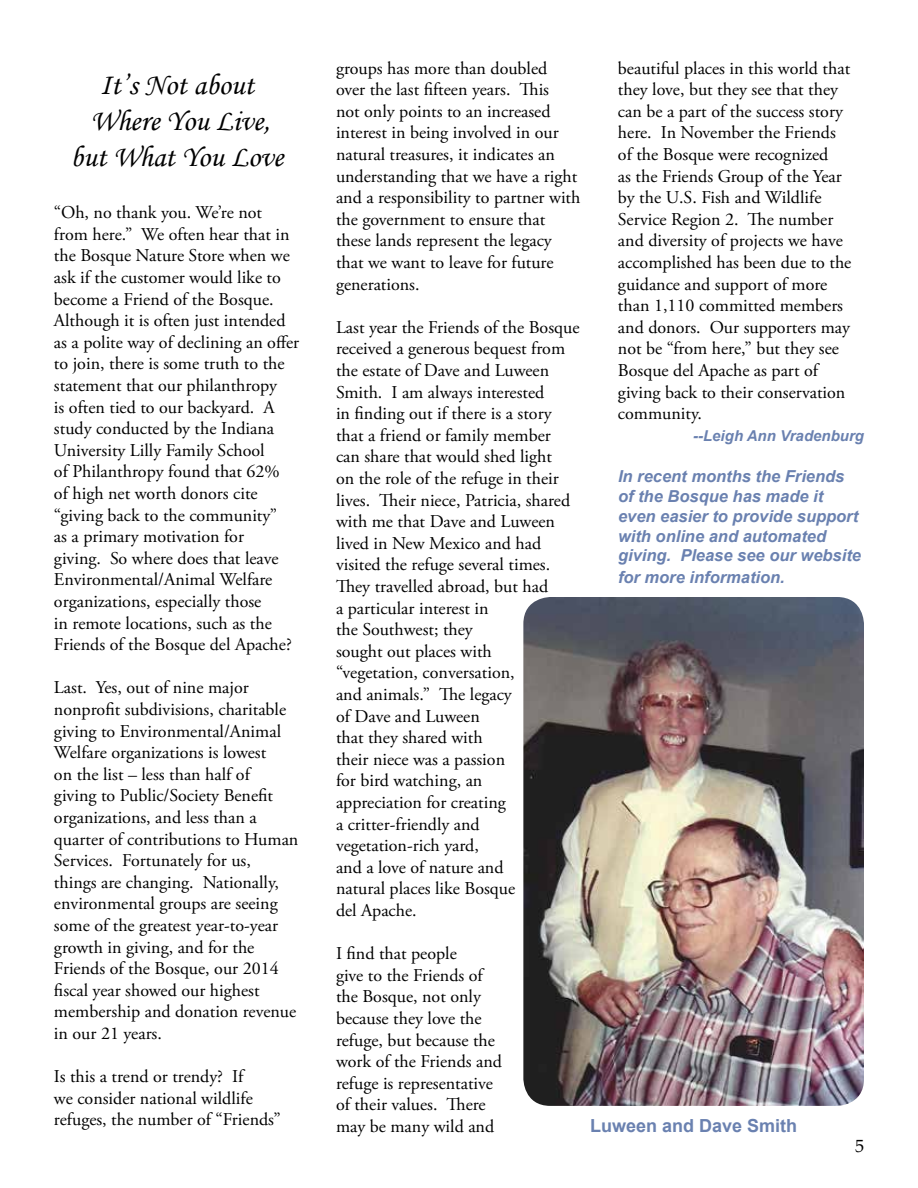
<style>
.page{position:relative;width:918px;height:1188px;background:#fff}
.page>*{position:absolute;margin:0;border:0;box-sizing:border-box;transform-origin:0 0}
.t1{font:30px/36px "Monotype Corsiva";color:#000;text-align:center}
.t2{font:18px/21.6px "Adobe Garamond Pro";color:#000}
.t3{font:700 18px "Arial";color:#6a81b0}
.t4{font:18px "Palatino Linotype";color:#000}
.t5{font:italic 700 16.5px/19.8px "Arial";color:#6a81b0}
.t6{font:italic 700 15px "Arial";color:#6a81b0}
</style>
<div class="page">
<img style="left:523px;top:597px;width:341px;height:509px">
<h1 class="t1" style="left:71px;top:67px;width:215px">It’s Not about<br>Where You Live, but What You Love</h1>
<p class="t2" style="left:54px;top:202px;width:247px">“Oh, no thank you. We’re not from here.” We often hear that in the Bosque Nature Store when we ask if the customer would like to become a Friend of the Bosque.<br>Although it is often just intended as a polite way of declining an offer to join, there is some truth to the statement that our philanthropy<br>is often tied to our backyard. A study conducted by the Indiana<br>University Lilly Family School<br>of Philanthropy found that 62%<br>of high net worth donors cite “giving back to the community”<br>as a primary motivation for<br>giving. So where does that leave<br>Environmental/Animal Welfare organizations, especially those<br>in remote locations, such as the<br>Friends of the Bosque del Apache?</p>
<p class="t2" style="left:54px;top:678px;width:246px">Last. Yes, out of nine major nonprofit subdivisions, charitable giving to Environmental/Animal<br>Welfare organizations is lowest<br>on the list – less than half of<br>giving to Public/Society Benefit organizations, and less than a quarter of contributions to Human<br>Services. Fortunately for us,<br>things are changing. Nationally, environmental groups are seeing some of the greatest year-to-year growth in giving, and for the<br>Friends of the Bosque, our 2014 fiscal year showed our highest membership and donation revenue in our 21 years.</p>
<p class="t2" style="left:54px;top:1066px;width:228px">Is this a trend or trendy? If<br>we consider national wildlife refuges, the number of “Friends”</p>
<p class="t2" style="left:336px;top:58px;width:246px">groups has more than doubled over the last fifteen years. This<br>not only points to an increased interest in being involved in our natural treasures, it indicates an understanding that we have a right and a responsibility to partner with the government to ensure that these lands represent the legacy that we want to leave for future generations.</p>
<p class="t2" style="left:336px;top:317px;width:245px">Last year the Friends of the Bosque received a generous bequest from the estate of Dave and Luween<br>Smith. I am always interested<br>in finding out if there is a story that a friend or family member<br>can share that would shed light<br>on the role of the refuge in their lives. Their niece, Patricia, shared with me that Dave and Luween lived in New Mexico and had visited the refuge several times.<br>They travelled abroad, but had<br>a particular interest in<br>the Southwest; they<br>sought out places with<br>“vegetation, conversation,<br>and animals.” The legacy<br>of Dave and Luween<br>that they shared with<br>their niece was a passion<br>for bird watching, an<br>appreciation for creating<br>a critter-friendly and vegetation-rich yard,<br>and a love of nature and<br>natural places like Bosque<br>del Apache.</p>
<p class="t2" style="left:336px;top:943px;width:168px">I find that people<br>give to the Friends of the Bosque, not only because they love the refuge, but because the work of the Friends and refuge is representative of their values. There may be many wild and</p>
<p class="t2" style="left:618px;top:58px;width:235px">beautiful places in this world that they love, but they see that they can be a part of the success story here. In November the Friends of the Bosque were recognized<br>as the Friends Group of the Year by the U.S. Fish and Wildlife<br>Service Region 2. The number and diversity of projects we have accomplished has been due to the guidance and support of more than 1,110 committed members and donors. Our supporters may not be “from here,” but they see<br>Bosque del Apache as part of giving back to their conservation community.</p>
<p class="t6" style="left:693px;top:425px;width:172px">--Leigh Ann Vradenburg</p>
<p class="t5" style="left:618px;top:467px;width:245px">In recent months the Friends of the Bosque has made it even easier to provide support with online and automated giving. Please see our website</p>
<p class="t5" style="left:618px;top:568px;width:168px">for more information.</p>
<p class="t3" style="left:590px;top:1113px;width:209px">Luween and Dave Smith</p>
<p class="t4" style="left:855px;top:1133px;width:10px">5</p>
</div>
